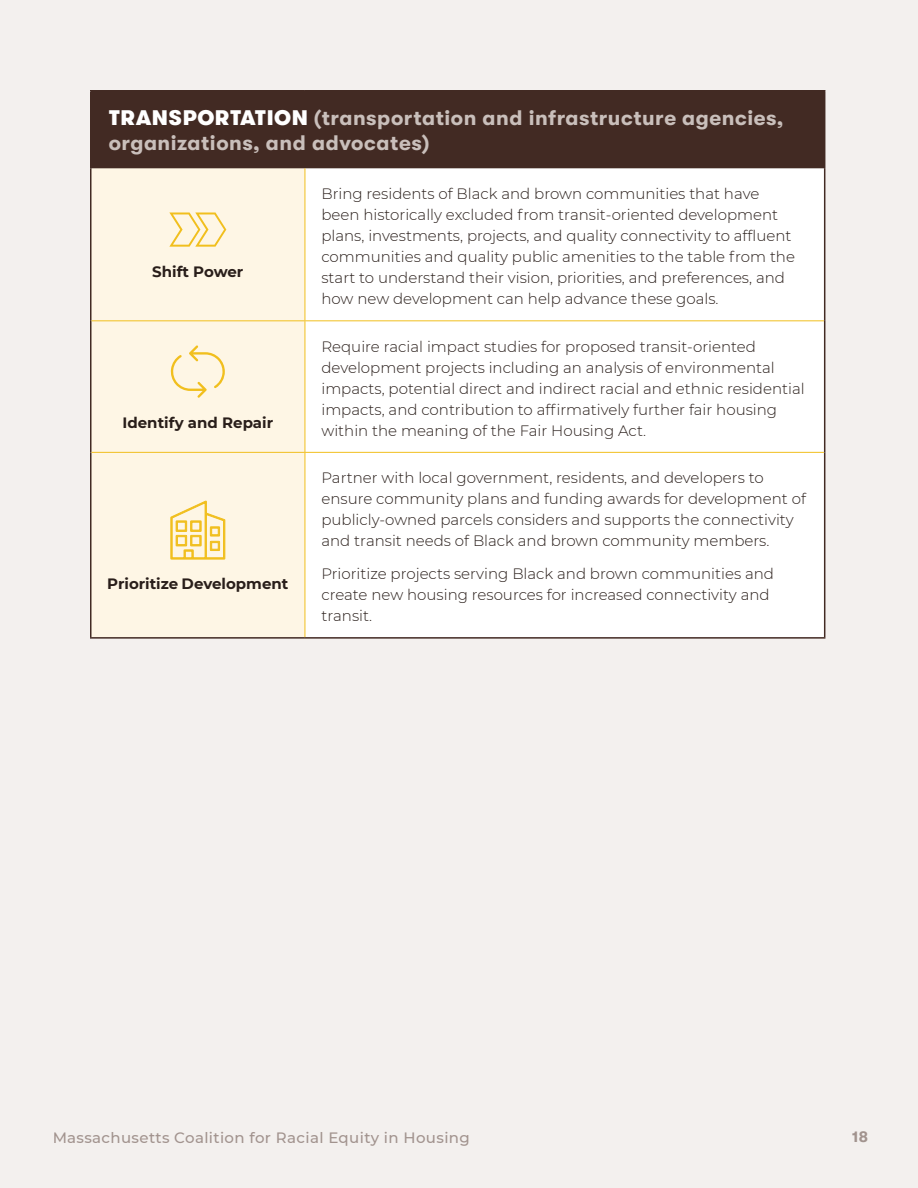
<style>
.page{position:relative;width:918px;height:1188px;background:#f3f0ee}
.page>*{position:absolute;margin:0;border:0;box-sizing:border-box;transform-origin:0 0}
.FC_Title{font:700 21px/25.5px "GT Walsheim";letter-spacing:.025em;color:#c9bfbb}
.t1{font:300 15px/21px "Montserrat";color:#291e1a}
.t2{font:700 15px "Montserrat";color:#291e1a}
.t3{font:500 15px "Montserrat";letter-spacing:.025em;color:#6b554e}
.t4{font:700 15px "GT Walsheim";color:#6b554e}
.s1{font-weight:900;color:#fff}
</style>
<div class="page">
<div style="left:91px;top:91px;width:734px;height:77px;background:#422a23"></div>
<div style="left:92px;top:168px;width:213px;height:469px;background:#fef6e5"></div>
<div style="left:306px;top:168px;width:518px;height:469px;background:#fff"></div>
<hr style="left:90px;top:90px;width:215px;height:2px;background:#422a23">
<hr style="left:90px;top:92px;width:2px;height:76px;background:#422a23">
<hr style="left:305px;top:90px;width:520px;height:2px;background:#422a23">
<hr style="left:90px;top:168px;width:2px;height:153px;background:#422a23">
<hr style="left:824px;top:168px;width:1px;height:153px;background:#422a23">
<hr style="left:90px;top:321px;width:2px;height:131px;background:#422a23">
<hr style="left:824px;top:321px;width:1px;height:131px;background:#422a23">
<hr style="left:90px;top:452px;width:2px;height:185px;background:#422a23">
<hr style="left:824px;top:452px;width:1px;height:185px;background:#422a23">
<hr style="left:90px;top:637px;width:215px;height:2px;background:#422a23">
<hr style="left:305px;top:637px;width:520px;height:2px;background:#422a23">
<hr style="left:305px;top:168px;width:1px;height:152px;background:#f1bf1e">
<hr style="left:92px;top:320px;width:213px;height:1px;background:#f1bf1e">
<hr style="left:305px;top:320px;width:519px;height:1px;background:#f1bf1e">
<hr style="left:305px;top:321px;width:1px;height:131px;background:#f1bf1e">
<hr style="left:92px;top:452px;width:213px;height:1px;background:#f1bf1e">
<hr style="left:305px;top:452px;width:519px;height:1px;background:#f1bf1e">
<hr style="left:305px;top:453px;width:1px;height:184px;background:#f1bf1e">
<svg style="left:169px;top:212px;width:57px;height:35px"></svg>
<svg style="left:170px;top:345px;width:55px;height:53px"></svg>
<svg style="left:170px;top:500px;width:56px;height:60px"></svg>
<p class="FC_Title" style="left:109px;top:105px;width:676px"><span class="s1">TRANSPORTATION</span> (transportation and infrastructure agencies, organizations, and advocates)</p>
<p class="t2" style="left:152px;top:261px;width:93px">Shift Power</p>
<p class="t2" style="left:123px;top:412px;width:152px">Identify and Repair</p>
<p class="t2" style="left:107px;top:573px;width:183px">Prioritize Development</p>
<p class="t1" style="left:321px;top:183px;width:475px">Bring residents of Black and brown communities that have been historically excluded from transit-oriented development plans, investments, projects, and quality connectivity to affluent communities and quality public amenities to the table from the start to understand their vision, priorities, and preferences, and how new development can help advance these goals.</p>
<p class="t1" style="left:321px;top:336px;width:485px">Require racial impact studies for proposed transit-oriented development projects including an analysis of environmental impacts, potential direct and indirect racial and ethnic residential impacts, and contribution to affirmatively further fair housing within the meaning of the Fair Housing Act.</p>
<p class="t1" style="left:321px;top:467px;width:486px">Partner with local government, residents, and developers to ensure community plans and funding awards for development of publicly-owned parcels considers and supports the connectivity and transit needs of Black and brown community members.</p>
<p class="t1" style="left:321px;top:563px;width:454px">Prioritize projects serving Black and brown communities and create new housing resources for increased connectivity and transit.</p>
<p class="t3" style="left:52px;top:1127px;width:419px">Massachusetts Coalition for Racial Equity in Housing</p>
<p class="t4" style="left:852px;top:1129px;width:18px">18</p>
</div>
